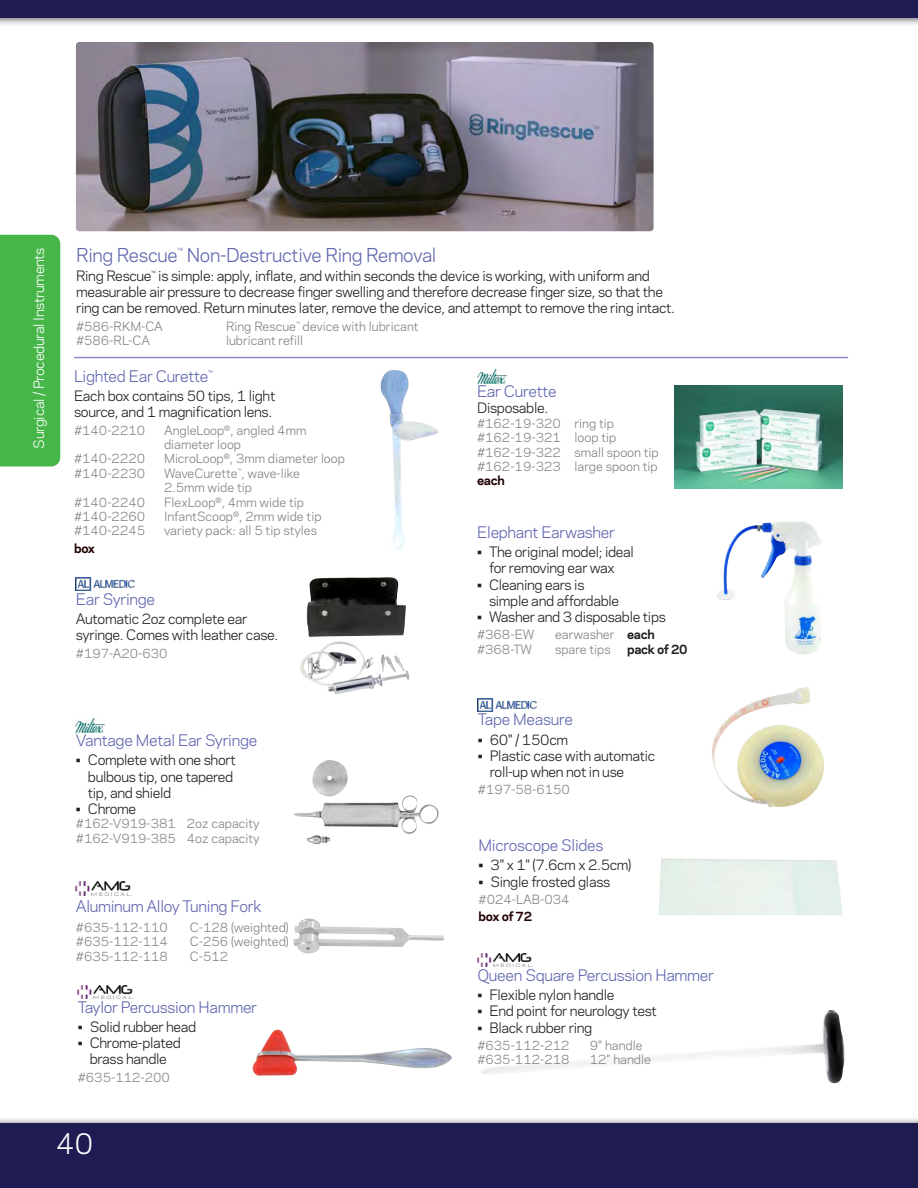
<style>
.page{position:relative;width:918px;height:1188px;background:#fff}
.page>*{position:absolute;margin:0;border:0;box-sizing:border-box;transform-origin:0 0}
.t1{font:27px "Galaxie Polaris";color:#fff}
.t2{font:18px "Galaxie Polaris";letter-spacing:-.02em;color:#6268b0}
.t3{font:15px "Galaxie Polaris";letter-spacing:-.02em;color:#6268b0}
.t4{font:13.5px/16.2px "Galaxie Polaris";letter-spacing:-.025em;color:#231f20}
.t5{font:13.5px "Galaxie Polaris";letter-spacing:-.025em;color:#fff}
.t6{font:12px/14.4px "Galaxie Polaris";color:#808285}
.t7{font:700 12px "Galaxie Polaris";letter-spacing:-.025em;color:#210001}
.t8{font:700 12px "Galaxie Polaris";letter-spacing:-.025em;color:#231f20}
.s1{font-weight:700;color:#231f20}
</style>
<div class="page">
<div style="left:0;top:0;width:918px;height:27px;background:#231f20;opacity:.75"></div>
<div style="left:0;top:0;width:918px;height:18px;background:#1e1c52"></div>
<div style="left:0;top:1116px;width:918px;height:72px;background:#231f20;opacity:.75"></div>
<div style="left:0;top:1123px;width:910px;height:65px;background:#1e1c52"></div>
<div style="left:910px;top:1116px;width:8px;height:72px;background:#231f20;opacity:.75"></div>
<svg style="left:917px;top:1123px;width:1px;height:65px"></svg>
<img style="left:293px;top:918px;width:151px;height:35px">
<img style="left:674px;top:385px;width:168px;height:104px">
<img style="left:477px;top:370px;width:29px;height:13px">
<hr style="left:74px;top:357px;width:774px;height:1px;background:#6268b0">
<img style="left:76px;top:42px;width:578px;height:189px">
<div style="left:0;top:235px;width:60px;height:231px;background:#47b649"></div>
<img style="left:381px;top:370px;width:12px;height:73px">
<img style="left:746px;top:521px;width:56px;height:7px">
<img style="left:76px;top:882px;width:55px;height:13px">
<img style="left:253px;top:1030px;width:200px;height:46px">
<img style="left:78px;top:985px;width:55px;height:14px">
<img style="left:675px;top:1010px;width:157px;height:46px">
<img style="left:477px;top:953px;width:56px;height:14px">
<img style="left:307px;top:577px;width:99px;height:73px">
<img style="left:76px;top:577px;width:59px;height:14px">
<img style="left:712px;top:686px;width:96px;height:101px">
<img style="left:478px;top:698px;width:59px;height:14px">
<img style="left:293px;top:760px;width:146px;height:84px">
<img style="left:76px;top:719px;width:29px;height:13px">
<p class="t5" style="left:29px;top:449px;width:203px;rotate:-90deg">Surgical / Procedural Instruments</p>
<h2 class="t2" style="left:76px;top:241px;width:362px">Ring Rescue<sup>™</sup> Non-Destructive Ring Removal</h2>
<p class="t4" style="left:76px;top:267px;width:600px">Ring Rescue<sup>™</sup> is simple: apply, inflate, and within seconds the device is working, with uniform and measurable air pressure to decrease finger swelling and therefore decrease finger size, so that the ring can be removed. Return minutes later, remove the device, and attempt to remove the ring intact.</p>
<p class="t6" style="left:76px;top:318px;width:88px">#586-RKM-CA</p>
<p class="t6" style="left:226px;top:318px;width:194px">Ring Rescue<sup>™</sup> device with lubricant</p>
<p class="t6" style="left:76px;top:333px;width:75px">#586-RL-CA</p>
<p class="t6" style="left:226px;top:333px;width:79px">lubricant refill</p>
<p class="t3" style="left:74px;top:365px;width:140px">Lighted Ear Curette<sup>™</sup></p>
<p class="t4" style="left:74px;top:387px;width:203px">Each box contains 50 tips, 1 light source, and 1 magnification lens.</p>
<p class="t6" style="left:74px;top:422px;width:73px">#140-2210</p>
<p class="t6" style="left:164px;top:422px;width:144px">AngleLoop<sup>®</sup>, angled 4mm diameter loop</p>
<p class="t6" style="left:74px;top:451px;width:73px">#140-2220</p>
<p class="t6" style="left:164px;top:451px;width:182px">MicroLoop<sup>®</sup>, 3mm diameter loop</p>
<p class="t6" style="left:74px;top:465px;width:73px">#140-2230</p>
<p class="t6" style="left:164px;top:465px;width:137px">WaveCurette<sup>™</sup>, wave-like<br>2.5mm wide tip</p>
<p class="t6" style="left:74px;top:494px;width:73px">#140-2240</p>
<p class="t6" style="left:164px;top:494px;width:141px">FlexLoop<sup>®</sup>, 4mm wide tip</p>
<p class="t6" style="left:74px;top:509px;width:73px">#140-2260</p>
<p class="t6" style="left:164px;top:509px;width:159px">InfantScoop<sup>®</sup>, 2mm wide tip</p>
<p class="t6" style="left:74px;top:523px;width:73px">#140-2245</p>
<p class="t6" style="left:164px;top:523px;width:154px">variety pack: all 5 tip styles</p>
<p class="t7" style="left:74px;top:539px;width:23px">box</p>
<p class="t3" style="left:76px;top:588px;width:81px">Ear Syringe</p>
<p class="t4" style="left:76px;top:610px;width:204px">Automatic 2oz complete ear syringe. Comes with leather case.</p>
<p class="t6" style="left:76px;top:645px;width:93px">#197-A20-630</p>
<p class="t3" style="left:477px;top:380px;width:81px">Ear Curette</p>
<p class="t4" style="left:477px;top:399px;width:73px">Disposable.</p>
<p class="t6" style="left:477px;top:415px;width:183px">#162-19-320 ring tip #162-19-321 loop tip #162-19-322 small spoon tip #162-19-323 large spoon tip</p>
<p class="t7" style="left:477px;top:472px;width:29px">each</p>
<p class="t3" style="left:477px;top:521px;width:140px">Elephant Earwasher</p>
<p class="t4" style="left:477px;top:543px;width:158px;text-align:center">• The original model; ideal for removing ear wax</p>
<p class="t4" style="left:489px;top:576px;width:132px;text-indent:-12px">• Cleaning ears is simple and affordable</p>
<p class="t4" style="left:477px;top:608px;width:190px">• Washer and 3 disposable tips</p>
<p class="t6" style="left:477px;top:627px;width:59px">#368-EW</p>
<p class="t6" style="left:555px;top:627px;width:101px">earwasher <span class="s1">each</span></p>
<p class="t6" style="left:477px;top:641px;width:57px">#368-TW</p>
<p class="t6" style="left:555px;top:641px;width:57px">spare tips</p>
<p class="t8" style="left:627px;top:640px;width:62px">pack of 20</p>
<p class="t3" style="left:76px;top:729px;width:183px">Vantage Metal Ear Syringe</p>
<p class="t4" style="left:88px;top:751px;width:149px;text-indent:-12px">• Complete with one short bulbous tip, one tapered tip, and shield</p>
<p class="t4" style="left:76px;top:800px;width:62px">• Chrome</p>
<p class="t6" style="left:76px;top:816px;width:185px">#162-V919-381 2oz capacity #162-V919-385 4oz capacity</p>
<p class="t3" style="left:76px;top:895px;width:187px">Aluminum Alloy Tuning Fork</p>
<p class="t6" style="left:76px;top:920px;width:94px">#635-112-110</p>
<p class="t6" style="left:190px;top:920px;width:100px">C-128 (weighted)</p>
<p class="t6" style="left:76px;top:934px;width:94px">#635-112-114</p>
<p class="t6" style="left:190px;top:934px;width:100px">C-256 (weighted)</p>
<p class="t6" style="left:76px;top:948px;width:94px">#635-112-118</p>
<p class="t6" style="left:190px;top:948px;width:40px">C-512</p>
<p class="t3" style="left:78px;top:996px;width:181px">Taylor Percussion Hammer</p>
<p class="t4" style="left:78px;top:1018px;width:120px">• Solid rubber head</p>
<p class="t4" style="left:78px;top:1034px;width:105px;text-align:center">• Chrome-plated brass handle</p>
<p class="t6" style="left:78px;top:1069px;width:94px">#635-112-200</p>
<h1 class="t1" style="left:56px;top:1123px;width:39px">40</h1>
<p class="t3" style="left:478px;top:708px;width:97px">Tape Measure</p>
<p class="t4" style="left:478px;top:731px;width:92px">• 60" / 150cm</p>
<p class="t4" style="left:490px;top:747px;width:167px;text-indent:-12px">• Plastic case with automatic roll-up when not in use</p>
<p class="t6" style="left:478px;top:782px;width:94px">#197-58-6150</p>
<p class="t3" style="left:479px;top:834px;width:126px">Microscope Slides</p>
<p class="t4" style="left:479px;top:856px;width:154px">• 3" x 1" (7.6cm x 2.5cm)</p>
<p class="t4" style="left:479px;top:873px;width:133px">• Single frosted glass</p>
<p class="t6" style="left:479px;top:892px;width:92px">#024-LAB-034</p>
<p class="t7" style="left:479px;top:908px;width:55px">box of 72</p>
<p class="t3" style="left:477px;top:964px;width:238px">Queen Square Percussion Hammer</p>
<p class="t4" style="left:477px;top:986px;width:139px">• Flexible nylon handle</p>
<p class="t4" style="left:477px;top:1002px;width:181px">• End point for neurology test</p>
<p class="t4" style="left:477px;top:1018px;width:116px">• Black rubber ring</p>
<p class="t6" style="left:477px;top:1037px;width:94px">#635-112-212</p>
<p class="t6" style="left:590px;top:1037px;width:54px">9" handle</p>
<p class="t6" style="left:477px;top:1052px;width:94px">#635-112-218</p>
<p class="t6" style="left:590px;top:1052px;width:63px">12" handle</p>
</div>
